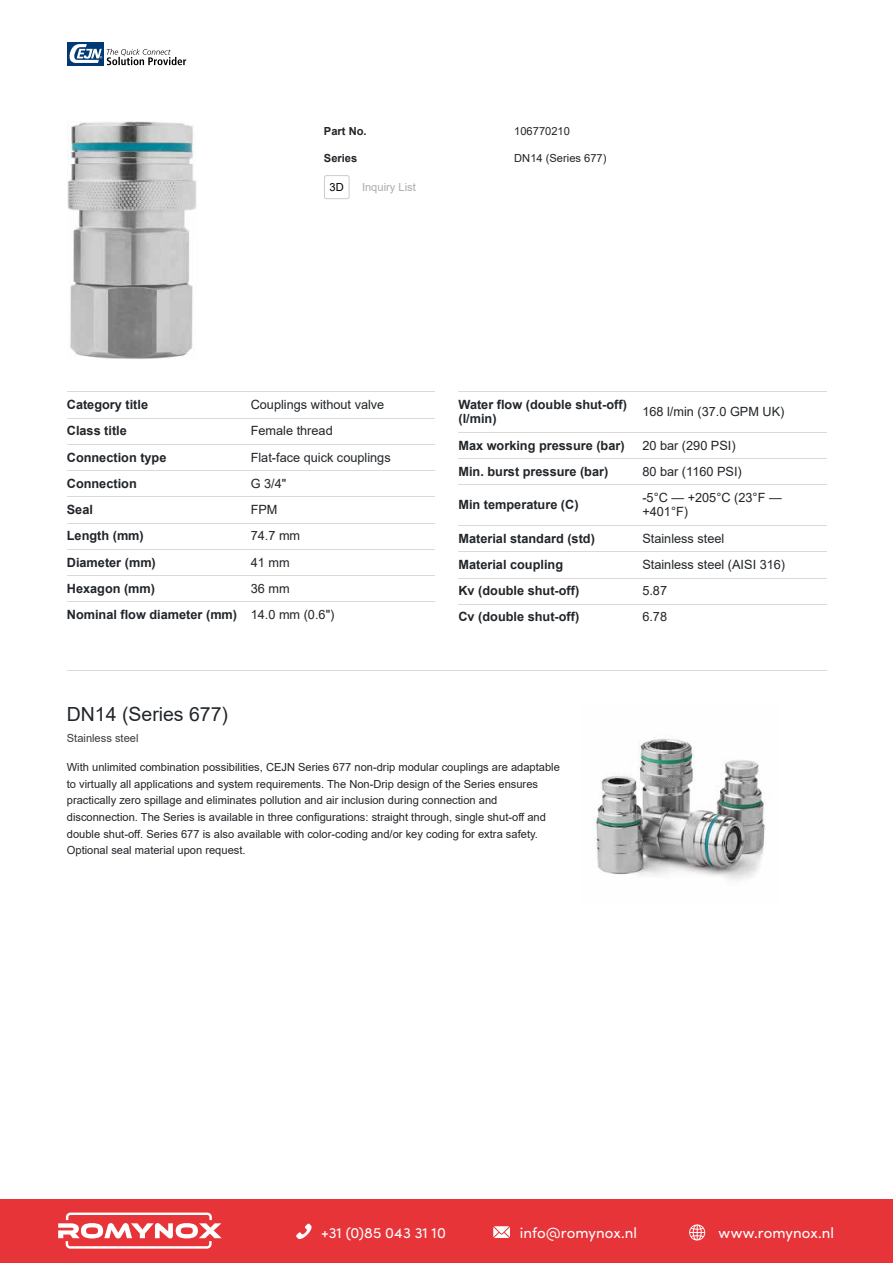
<style>
.page{position:relative;width:893px;height:1263px;background:#fff}
.page>*{position:absolute;margin:0;border:0;box-sizing:border-box;transform-origin:0 0}
.t1{font:19.5px "Arial";color:#212529}
.t2{font:15px "Sofia Pro";letter-spacing:.005em;color:#fff}
.t3{font:700 12.75px/26.2px "Arial";color:#212529}
.t4{font:12.75px/14.2px "Arial";color:#212529}
.t5{font:11.1px/16.6px "Arial";color:#212529}
.t6{font:11.1px "Arial";color:#3c3c3c}
.t7{font:700 11.1px "Arial";color:#212529}
.t8{font:11.1px "Arial";color:#ababab}
.t9{font:11.1px "Arial";color:#000}
.s1{font-weight:400}
</style>
<div class="page">
<hr style="left:67px;top:670px;width:760px;height:1px;background:#dadada">
<div style="left:67px;top:42px;width:37px;height:23px;background:#003976"></div>
<svg style="left:69px;top:44px;width:117px;height:21px"></svg>
<img style="left:67px;top:121px;width:129px;height:238px">
<svg style="left:324px;top:175px;width:26px;height:24px"></svg>
<hr style="left:67px;top:391px;width:368px;height:1px;background:#dadada">
<hr style="left:67px;top:418px;width:368px;height:1px;background:#dadada">
<hr style="left:67px;top:444px;width:368px;height:1px;background:#dadada">
<hr style="left:67px;top:470px;width:368px;height:1px;background:#dadada">
<hr style="left:67px;top:496px;width:368px;height:1px;background:#dadada">
<hr style="left:67px;top:523px;width:368px;height:1px;background:#dadada">
<hr style="left:67px;top:549px;width:368px;height:1px;background:#dadada">
<hr style="left:67px;top:575px;width:368px;height:1px;background:#dadada">
<hr style="left:67px;top:601px;width:368px;height:1px;background:#dadada">
<hr style="left:458px;top:391px;width:369px;height:1px;background:#dadada">
<hr style="left:458px;top:432px;width:369px;height:1px;background:#dadada">
<hr style="left:458px;top:458px;width:369px;height:1px;background:#dadada">
<hr style="left:458px;top:485px;width:369px;height:1px;background:#dadada">
<hr style="left:458px;top:525px;width:369px;height:1px;background:#dadada">
<hr style="left:458px;top:551px;width:369px;height:1px;background:#dadada">
<hr style="left:458px;top:578px;width:369px;height:1px;background:#dadada">
<hr style="left:458px;top:604px;width:369px;height:1px;background:#dadada">
<img style="left:593px;top:739px;width:173px;height:142px">
<div style="left:0;top:1199px;width:893px;height:64px;background:#e73439"></div>
<svg style="left:58px;top:1212px;width:164px;height:36px"></svg>
<svg style="left:689px;top:1224px;width:16px;height:17px"></svg>
<svg style="left:493px;top:1226px;width:17px;height:12px"></svg>
<svg style="left:296px;top:1223px;width:16px;height:16px"></svg>
<p class="t7" style="left:324px;top:123px;width:44px">Part No.</p>
<p class="t5" style="left:514px;top:122px;width:57px">106770210</p>
<p class="t7" style="left:324px;top:150px;width:35px">Series</p>
<p class="t5" style="left:514px;top:149px;width:94px">DN14 (Series 677)</p>
<p class="t9" style="left:329px;top:180px;width:16px">3D</p>
<p class="t8" style="left:362px;top:180px;width:55px">Inquiry List</p>
<p class="t3" style="left:67px;top:392px;width:83px">Category title</p>
<p class="t4" style="left:251px;top:397px;width:135px">Couplings without valve</p>
<p class="t3" style="left:67px;top:418px;width:62px">Class title</p>
<p class="t4" style="left:251px;top:424px;width:84px">Female thread</p>
<p class="t3" style="left:67px;top:444px;width:101px">Connection type</p>
<p class="t4" style="left:251px;top:450px;width:141px">Flat-face quick couplings</p>
<p class="t3" style="left:67px;top:470px;width:71px">Connection</p>
<p class="t4" style="left:251px;top:476px;width:37px">G 3/4"</p>
<p class="t3" style="left:67px;top:497px;width:28px">Seal</p>
<p class="t4" style="left:251px;top:502px;width:28px">FPM</p>
<p class="t3" style="left:67px;top:523px;width:79px">Length (mm)</p>
<p class="t4" style="left:251px;top:529px;width:51px">74.7 mm</p>
<p class="t3" style="left:67px;top:549px;width:91px">Diameter (mm)</p>
<p class="t4" style="left:251px;top:555px;width:40px">41 mm</p>
<p class="t3" style="left:67px;top:575px;width:90px">Hexagon (mm)</p>
<p class="t3" style="left:67px;top:575px;width:269px;text-indent:184px"><span class="s1">36 mm<br></span>Nominal flow diameter (mm) <span class="s1">14.0 mm (0.6")</span></p>
<p class="t3" style="left:458px;top:398px;width:170px;line-height:14.2px">Water flow (double shut-off) (l/min)</p>
<p class="t4" style="left:642px;top:405px;width:144px">168 l/min (37.0 GPM UK)</p>
<p class="t3" style="left:458px;top:432px;width:168px">Max working pressure (bar)</p>
<p class="t4" style="left:642px;top:438px;width:95px">20 bar (290 PSI)</p>
<p class="t3" style="left:458px;top:458px;width:151px">Min. burst pressure (bar)</p>
<p class="t4" style="left:642px;top:464px;width:101px">80 bar (1160 PSI)</p>
<p class="t3" style="left:458px;top:492px;width:122px">Min temperature (C)</p>
<p class="t4" style="left:642px;top:490px;width:141px">-5°C — +205°C (23°F — +401°F)</p>
<p class="t3" style="left:458px;top:525px;width:138px">Material standard (std)</p>
<p class="t4" style="left:642px;top:531px;width:84px">Stainless steel</p>
<p class="t3" style="left:458px;top:551px;width:106px">Material coupling</p>
<p class="t4" style="left:642px;top:557px;width:144px">Stainless steel (AISI 316)</p>
<p class="t3" style="left:458px;top:578px;width:122px">Kv (double shut-off)</p>
<p class="t4" style="left:642px;top:583px;width:26px">5.87</p>
<p class="t3" style="left:458px;top:604px;width:122px">Cv (double shut-off)</p>
<p class="t4" style="left:642px;top:610px;width:26px">6.78</p>
<h1 class="t1" style="left:67px;top:700px;width:163px">DN14 (Series 677)</h1>
<p class="t6" style="left:67px;top:731px;width:73px">Stainless steel</p>
<p class="t5" style="left:67px;top:758px;width:495px">With unlimited combination possibilities, CEJN Series 677 non-drip modular couplings are adaptable to virtually all applications and system requirements. The Non-Drip design of the Series ensures practically zero spillage and eliminates pollution and air inclusion during connection and disconnection. The Series is available in three configurations: straight through, single shut-off and double shut-off. Series 677 is also available with color-coding and/or key coding for extra safety.<br>Optional seal material upon request.</p>
<h2 class="t2" style="left:321px;top:1221px;width:126px">+31 (0)85 043 31 10</h2>
<h2 class="t2" style="left:520px;top:1221px;width:119px">info@romynox.nl</h2>
<h2 class="t2" style="left:718px;top:1221px;width:117px">www.romynox.nl</h2>
</div>
